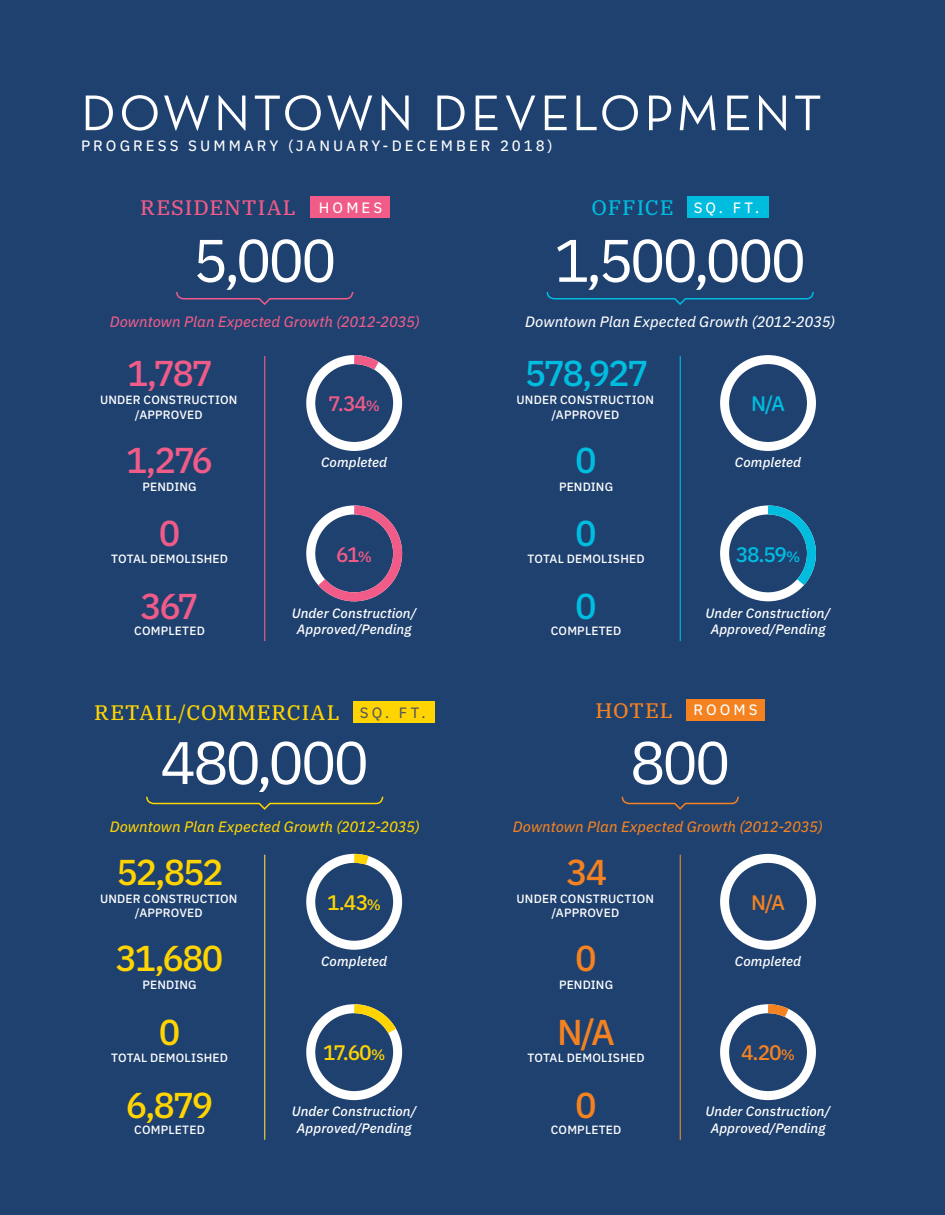
<style>
.page{position:relative;width:945px;height:1215px;background:#1f4170}
.page>*{position:absolute;margin:0;border:0;box-sizing:border-box;transform-origin:0 0}
.t1{font:60px "IBM Plex Sans";letter-spacing:-.055em;color:#fff}
.t2{font:51px "Neutra Text Book SC Alt";letter-spacing:.055em;color:#fff}
.t3{font:500 36px "IBM Plex Sans";letter-spacing:-.07em;color:#ffd400}
.t4{font:500 36px "IBM Plex Sans";letter-spacing:-.07em;color:#f05b88}
.t5{font:500 36px "IBM Plex Sans";color:#00bcdf}
.t6{font:500 36px "IBM Plex Sans";color:#f58220}
.t7{font:21px "IBM Plex Serif Text";letter-spacing:.045em;color:#ffd400}
.t8{font:21px "IBM Plex Serif Text";letter-spacing:.055em;color:#f05b88}
.t9{font:21px "IBM Plex Serif Text";letter-spacing:.04em;color:#00bcdf}
.t10{font:500 21px "IBM Plex Sans";color:#ffd400}
.t11{font:21px "IBM Plex Serif Text";letter-spacing:.045em;color:#f58220}
.t12{font:500 21px "IBM Plex Sans";color:#00bcdf}
.t13{font:500 21px "IBM Plex Sans";color:#f58220}
.t14{font:500 21px "IBM Plex Sans";color:#f05b88}
.t15{font:15px "IBM Plex Sans Text";letter-spacing:.205em;color:#fff}
.t16{font:italic 15px "IBM Plex Sans Text";color:#ffd400}
.t17{font:italic 15px "IBM Plex Sans Text";color:#fff}
.t18{font:italic 15px "IBM Plex Sans Text";color:#f58220}
.t19{font:italic 15px "IBM Plex Sans Text";color:#f05b88}
.t20{font:italic 500 13.5px/16.2px "IBM Plex Sans";letter-spacing:.01em;color:#fff;text-align:center}
.t21{font:500 12px/14.4px "IBM Plex Sans";letter-spacing:.015em;color:#fff;text-align:center}
.s1{font-family:"IBM Plex Sans Text";font-size:15px;color:#fff}
.s2{font-size:15px}
.s3{font-family:"IBM Plex Sans Text";font-size:15px;color:#58595b}
</style>
<div class="page">
<div style="left:353px;top:701px;width:82px;height:21px;background:#ffd400"></div>
<div style="left:687px;top:196px;width:82px;height:21px;background:#00bcdf"></div>
<div style="left:720px;top:355px;width:96px;height:96px;border:9px solid #fff;border-radius:50%"></div>
<div style="left:720px;top:505px;width:96px;height:96px;border:9px solid #fff;border-radius:50%"></div>
<svg style="left:759px;top:505px;width:57px;height:90px"></svg>
<div style="left:687px;top:699px;width:78px;height:21px;background:#f58220"></div>
<div style="left:306px;top:1004px;width:96px;height:96px;border:9px solid #fff;border-radius:50%"></div>
<svg style="left:345px;top:1004px;width:57px;height:39px"></svg>
<div style="left:306px;top:854px;width:96px;height:96px;border:9px solid #fff;border-radius:50%"></div>
<svg style="left:345px;top:853px;width:34px;height:19px"></svg>
<hr style="left:264px;top:855px;width:1px;height:285px;background:#f9d243">
<hr style="left:680px;top:356px;width:1px;height:285px;background:#00bcdf">
<div style="left:720px;top:1004px;width:96px;height:96px;border:9px solid #fff;border-radius:50%"></div>
<svg style="left:759px;top:1004px;width:40px;height:21px"></svg>
<hr style="left:680px;top:855px;width:1px;height:285px;background:#e98a24">
<svg style="left:309px;top:505px;width:94px;height:97px"></svg>
<div style="left:306px;top:355px;width:96px;height:96px;border:9px solid #fff;border-radius:50%"></div>
<svg style="left:345px;top:355px;width:44px;height:23px"></svg>
<div style="left:310px;top:196px;width:79px;height:21px;background:#f05b88"></div>
<hr style="left:264px;top:356px;width:1px;height:285px;background:#f05b88">
<svg style="left:176px;top:292px;width:178px;height:13px"></svg>
<svg style="left:146px;top:796px;width:238px;height:14px"></svg>
<svg style="left:621px;top:796px;width:118px;height:14px"></svg>
<svg style="left:546px;top:292px;width:268px;height:13px"></svg>
<div style="left:720px;top:854px;width:96px;height:96px;border:9px solid #fff;border-radius:50%"></div>
<h2 class="t2" style="left:81px;top:82px;width:742px">DOWNTOWN DEVELOPMENT</h2>
<p class="t15" style="left:81px;top:134px;width:473px">PROGRESS SUMMARY (JANUARY-DECEMBER 2018)</p>
<h3 class="t8" style="left:140px;top:191px;width:244px">RESIDENTIAL <span class="s1">HOMES</span></h3>
<h3 class="t9" style="left:592px;top:191px;width:169px">OFFICE <span class="s1">SQ. FT.</span></h3>
<h1 class="t1" style="left:193px;top:215px;width:146px">5,000</h1>
<p class="t19" style="left:110px;top:310px;width:312px">Downtown Plan Expected Growth (2012-2035)</p>
<h1 class="t1" style="left:554px;top:215px;width:254px">1,500,000</h1>
<p class="t17" style="left:525px;top:310px;width:312px">Downtown Plan Expected Growth (2012-2035)</p>
<h3 class="t4" style="left:127px;top:345px;width:87px">1,787</h3>
<h3 class="t5" style="left:525px;top:345px;width:125px">578,927</h3>
<p class="t21" style="left:100px;top:392px;width:139px">UNDER CONSTRUCTION /APPROVED</p>
<h3 class="t14" style="left:328px;top:387px;width:53px">7.34<span class="s2">%</span></h3>
<p class="t21" style="left:517px;top:392px;width:139px">UNDER CONSTRUCTION /APPROVED</p>
<h3 class="t12" style="left:751px;top:387px;width:35px">N/A</h3>
<h3 class="t4" style="left:126px;top:432px;width:88px">1,276</h3>
<p class="t20" style="left:321px;top:453px;width:68px">Completed</p>
<h3 class="t5" style="left:575px;top:432px;width:23px">0</h3>
<p class="t20" style="left:735px;top:453px;width:68px">Completed</p>
<p class="t21" style="left:143px;top:478px;width:56px">PENDING</p>
<p class="t21" style="left:559px;top:478px;width:56px">PENDING</p>
<h3 class="t4" style="left:159px;top:506px;width:23px">0</h3>
<p class="t21" style="left:111px;top:551px;width:118px">TOTAL DEMOLISHED</p>
<h3 class="t14" style="left:336px;top:538px;width:37px">61<span class="s2">%</span></h3>
<h3 class="t5" style="left:575px;top:506px;width:23px">0</h3>
<p class="t21" style="left:528px;top:551px;width:118px">TOTAL DEMOLISHED</p>
<h3 class="t12" style="left:736px;top:538px;width:66px">38.59<span class="s2">%</span></h3>
<h3 class="t4" style="left:140px;top:579px;width:60px">367</h3>
<p class="t21" style="left:134px;top:623px;width:72px">COMPLETED</p>
<p class="t20" style="left:292px;top:604px;width:126px">Under Construction/<br>Approved/Pending</p>
<h3 class="t5" style="left:575px;top:579px;width:23px">0</h3>
<p class="t21" style="left:551px;top:623px;width:72px">COMPLETED</p>
<p class="t20" style="left:706px;top:604px;width:126px">Under Construction/<br>Approved/Pending</p>
<h3 class="t7" style="left:94px;top:696px;width:333px">RETAIL/COMMERCIAL <span class="s3">S Q. F T.</span></h3>
<h3 class="t11" style="left:595px;top:694px;width:164px">HOTEL <span class="s1">ROOMS</span></h3>
<h1 class="t1" style="left:160px;top:717px;width:211px">480,000</h1>
<p class="t16" style="left:110px;top:815px;width:312px">Downtown Plan Expected Growth (2012-2035)</p>
<h1 class="t1" style="left:630px;top:717px;width:102px">800</h1>
<p class="t18" style="left:513px;top:815px;width:312px">Downtown Plan Expected Growth (2012-2035)</p>
<h3 class="t3" style="left:117px;top:844px;width:109px">52,852</h3>
<h3 class="t6" style="left:566px;top:844px;width:43px">34</h3>
<p class="t21" style="left:100px;top:891px;width:139px">UNDER CONSTRUCTION /APPROVED</p>
<h3 class="t10" style="left:327px;top:886px;width:55px">1.43<span class="s2">%</span></h3>
<p class="t21" style="left:517px;top:891px;width:139px">UNDER CONSTRUCTION /APPROVED</p>
<h3 class="t13" style="left:751px;top:886px;width:35px">N/A</h3>
<h3 class="t3" style="left:116px;top:931px;width:109px">31,680</h3>
<p class="t20" style="left:321px;top:952px;width:68px">Completed</p>
<h3 class="t6" style="left:575px;top:931px;width:23px">0</h3>
<p class="t20" style="left:735px;top:952px;width:68px">Completed</p>
<p class="t21" style="left:143px;top:977px;width:56px">PENDING</p>
<p class="t21" style="left:559px;top:977px;width:56px">PENDING</p>
<h3 class="t3" style="left:159px;top:1004px;width:23px">0</h3>
<p class="t21" style="left:111px;top:1050px;width:118px">TOTAL DEMOLISHED</p>
<h3 class="t10" style="left:323px;top:1037px;width:64px">17.60<span class="s2">%</span></h3>
<h3 class="t6" style="left:557px;top:1004px;width:59px">N/A</h3>
<p class="t21" style="left:528px;top:1050px;width:118px">TOTAL DEMOLISHED</p>
<h3 class="t13" style="left:741px;top:1037px;width:55px">4.20<span class="s2">%</span></h3>
<h3 class="t3" style="left:126px;top:1077px;width:89px">6,879</h3>
<p class="t21" style="left:134px;top:1121px;width:72px">COMPLETED</p>
<p class="t20" style="left:292px;top:1102px;width:126px">Under Construction/<br>Approved/Pending</p>
<h3 class="t6" style="left:575px;top:1077px;width:23px">0</h3>
<p class="t21" style="left:551px;top:1121px;width:72px">COMPLETED</p>
<p class="t20" style="left:706px;top:1102px;width:126px">Under Construction/<br>Approved/Pending</p>
</div>
